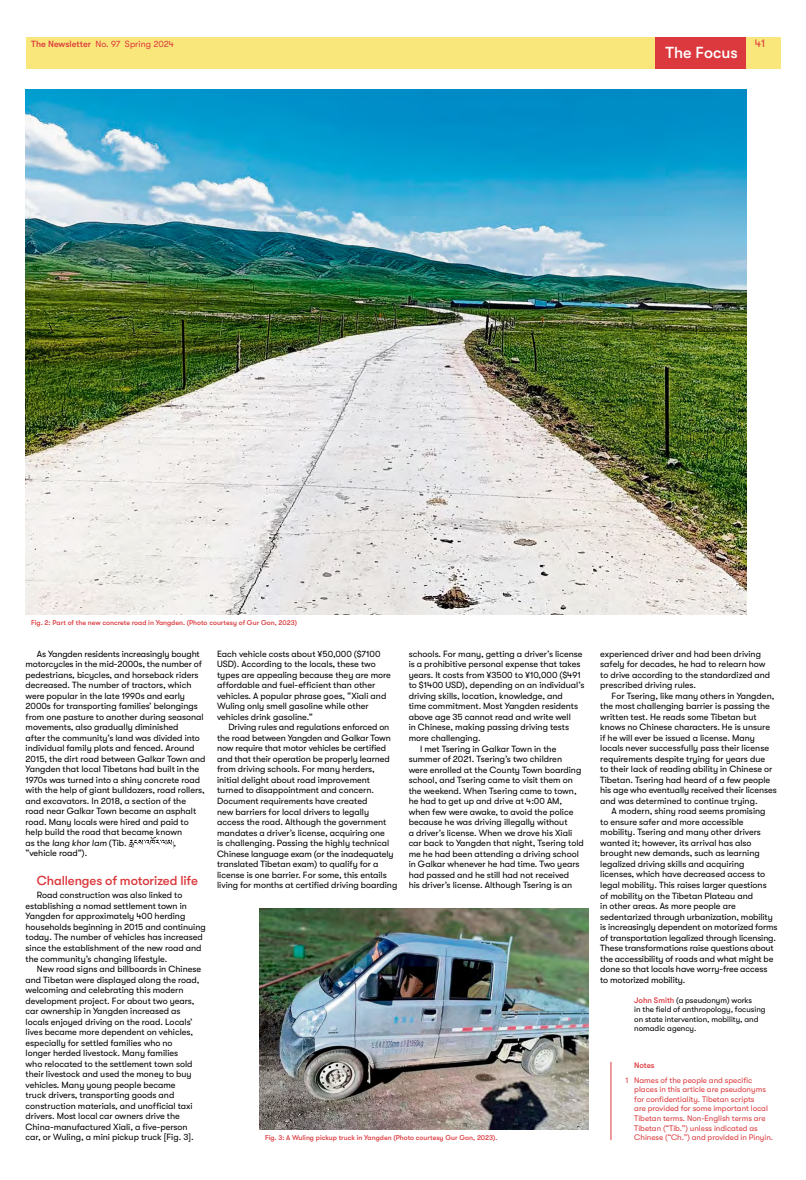
<style>
.page{position:relative;width:806px;height:1180px;background:#fff}
.page>*{position:absolute;margin:0;border:0;box-sizing:border-box;transform-origin:0 0}
.t1{font:500 16px "GT Walsheim Pro";color:#fff}
.t2{font:500 13px "GT Walsheim Pro";letter-spacing:-.01em;color:#db393d}
.t3{font:11px "GT Walsheim Pro";color:#db393d}
.t4{font:9px/10.5px "GT Walsheim Pro";color:#000}
.t5{font:9px "GT Walsheim Pro";color:#db393d}
.t6{font:8px/9.5px "GT Walsheim Pro";color:#db393d}
.t7{font:8px/9.5px "GT Walsheim Pro";color:#000}
.t8{font:500 8px "GT Walsheim Pro";letter-spacing:-.01em;color:#db393d}
.t9{font:500 7px "GT Walsheim Pro";color:#db393d}
.s1{font-weight:500}
.s2{font-style:italic}
.s3{font-weight:500;color:#db393d}
</style>
<div class="page">
<div style="left:26px;top:37px;width:754px;height:31px;background:#fae77c"></div>
<svg style="left:129px;top:836px;width:44px;height:12px"></svg>
<hr style="left:610px;top:1061px;width:1px;height:78px;background:#db393d">
<div style="left:655px;top:37px;width:91px;height:31px;background:#db393d"></div>
<img style="left:26px;top:89px;width:720px;height:525px">
<img style="left:259px;top:908px;width:329px;height:221px">
<p class="t5" style="left:31px;top:39px;width:144px"><span class="s1">The Newsletter</span> No. 97 Spring 2024</p>
<h1 class="t1" style="left:665px;top:43px;width:74px">The Focus</h1>
<p class="t3" style="left:754px;top:37px;width:12px">41</p>
<p class="t9" style="left:31px;top:618px;width:267px">Fig. 2: Part of the new concrete road in Yangden. (Photo courtesy of Gur Gon, 2023)</p>
<p class="t4" style="left:26px;top:648px;width:181px;text-indent:11px">As Yangden residents increasingly bought motorcycles in the mid-2000s, the number of pedestrians, bicycles, and horseback riders decreased. The number of tractors, which were popular in the late 1990s and early 2000s for transporting families’ belongings from one pasture to another during seasonal movements, also gradually diminished<br>after the community’s land was divided into individual family plots and fenced. Around 2015, the dirt road between Galkar Town and Yangden that local Tibetans had built in the 1970s was turned into a shiny concrete road with the help of giant bulldozers, road rollers, and excavators. In 2018, a section of the road near Galkar Town became an asphalt road. Many locals were hired and paid to help build the road that became known<br>as the <span class="s2">lang khor lam</span> (Tib.</p>
<p class="t4" style="left:173px;top:837px;width:4px">,</p>
<p class="t4" style="left:26px;top:848px;width:63px">“vehicle road”).</p>
<h2 class="t2" style="left:37px;top:872px;width:162px">Challenges of motorized life</h2>
<p class="t4" style="left:26px;top:890px;width:181px;text-indent:11px">Road construction was also linked to establishing a nomad settlement town in Yangden for approximately 400 herding households beginning in 2015 and continuing today. The number of vehicles has increased since the establishment of the new road and the community’s changing lifestyle.</p>
<p class="t4" style="left:26px;top:963px;width:177px;text-indent:11px">New road signs and billboards in Chinese and Tibetan were displayed along the road, welcoming and celebrating this modern development project. For about two years, car ownership in Yangden increased as locals enjoyed driving on the road. Locals’ lives became more dependent on vehicles, especially for settled families who no<br>longer herded livestock. Many families<br>who relocated to the settlement town sold their livestock and used the money to buy vehicles. Many young people became<br>truck drivers, transporting goods and construction materials, and unofficial taxi drivers. Most local car owners drive the China-manufactured Xiali, a five-person car, or Wuling, a mini pickup truck [Fig. 3].</p>
<p class="t4" style="left:217px;top:648px;width:175px">Each vehicle costs about ¥50,000 ($7100<br>USD). According to the locals, these two types are appealing because they are more affordable and fuel-efficient than other vehicles. A popular phrase goes, “Xiali and Wuling only smell gasoline while other vehicles drink gasoline.”</p>
<p class="t4" style="left:217px;top:722px;width:182px;text-indent:11px">Driving rules and regulations enforced on the road between Yangden and Galkar Town now require that motor vehicles be certified and that their operation be properly learned from driving schools. For many herders, initial delight about road improvement turned to disappointment and concern.<br>Document requirements have created<br>new barriers for local drivers to legally access the road. Although the government mandates a driver’s license, acquiring one<br>is challenging. Passing the highly technical Chinese language exam (or the inadequately translated Tibetan exam) to qualify for a license is one barrier. For some, this entails living for months at certified driving boarding</p>
<p class="t4" style="left:408px;top:648px;width:175px">schools. For many, getting a driver’s license</p>
<p class="t4" style="left:408px;top:659px;width:173px">is a prohibitive personal expense that takes</p>
<p class="t4" style="left:408px;top:669px;width:173px">years. It costs from ¥3500 to ¥10,000 ($491</p>
<p class="t4" style="left:408px;top:680px;width:177px">to $1400 USD), depending on an individual’s</p>
<p class="t4" style="left:408px;top:690px;width:155px">driving skills, location, knowledge, and</p>
<p class="t4" style="left:408px;top:701px;width:171px">time commitment. Most Yangden residents</p>
<p class="t4" style="left:408px;top:711px;width:164px">above age 35 cannot read and write well</p>
<p class="t4" style="left:408px;top:722px;width:162px">in Chinese, making passing driving tests</p>
<p class="t4" style="left:408px;top:732px;width:73px">more challenging.</p>
<p class="t4" style="left:420px;top:743px;width:138px">I met Tsering in Galkar Town in the</p>
<p class="t4" style="left:408px;top:753px;width:155px">summer of 2021. Tsering’s two children</p>
<p class="t4" style="left:408px;top:764px;width:174px">were enrolled at the County Town boarding</p>
<p class="t4" style="left:408px;top:774px;width:166px">school, and Tsering came to visit them on</p>
<p class="t4" style="left:408px;top:785px;width:169px">the weekend. When Tsering came to town,</p>
<p class="t4" style="left:408px;top:795px;width:155px">he had to get up and drive at 4:00 AM,</p>
<p class="t4" style="left:408px;top:806px;width:166px">when few were awake, to avoid the police</p>
<p class="t4" style="left:408px;top:816px;width:160px">because he was driving illegally without</p>
<p class="t4" style="left:408px;top:827px;width:165px">a driver’s license. When we drove his Xiali</p>
<p class="t4" style="left:408px;top:837px;width:176px">car back to Yangden that night, Tsering told</p>
<p class="t4" style="left:408px;top:848px;width:171px">me he had been attending a driving school</p>
<p class="t4" style="left:408px;top:858px;width:172px">in Galkar whenever he had time. Two years</p>
<p class="t4" style="left:408px;top:869px;width:162px">had passed and he still had not received</p>
<p class="t4" style="left:408px;top:879px;width:165px">his driver’s license. Although Tsering is an</p>
<p class="t9" style="left:265px;top:1133px;width:234px">Fig. 3: A Wuling pickup truck in Yangden (Photo courtesy Gur Gon, 2023).</p>
<p class="t4" style="left:600px;top:648px;width:171px">experienced driver and had been driving safely for decades, he had to relearn how to drive according to the standardized and prescribed driving rules.</p>
<p class="t4" style="left:600px;top:690px;width:178px;text-indent:11px">For Tsering, like many others in Yangden, the most challenging barrier is passing the written test. He reads some Tibetan but knows no Chinese characters. He is unsure if he will ever be issued a license. Many locals never successfully pass their license requirements despite trying for years due<br>to their lack of reading ability in Chinese or Tibetan. Tsering had heard of a few people his age who eventually received their licenses and was determined to continue trying.</p>
<p class="t4" style="left:600px;top:806px;width:179px;text-indent:11px">A modern, shiny road seems promising<br>to ensure safer and more accessible mobility. Tsering and many other drivers wanted it; however, its arrival has also brought new demands, such as learning legalized driving skills and acquiring licenses, which have decreased access to legal mobility. This raises larger questions<br>of mobility on the Tibetan Plateau and<br>in other areas. As more people are sedentarized through urbanization, mobility is increasingly dependent on motorized forms of transportation legalized through licensing.<br>These transformations raise questions about the accessibility of roads and what might be done so that locals have worry-free access to motorized mobility.</p>
<p class="t7" style="left:634px;top:994px;width:133px"><span class="s3">John Smith</span> (a pseudonym) works<br>in the field of anthropology, focusing on state intervention, mobility, and nomadic agency.</p>
<p class="t8" style="left:634px;top:1060px;width:22px">Notes</p>
<p class="t6" style="left:634px;top:1075px;width:140px;text-indent:-9px">1 Names of the people and specific places in this article are pseudonyms for confidentiality. Tibetan scripts<br>are provided for some important local Tibetan terms. Non-English terms are Tibetan (“Tib.”) unless indicated as Chinese (“Ch.”) and provided in Pinyin.</p>
</div>
